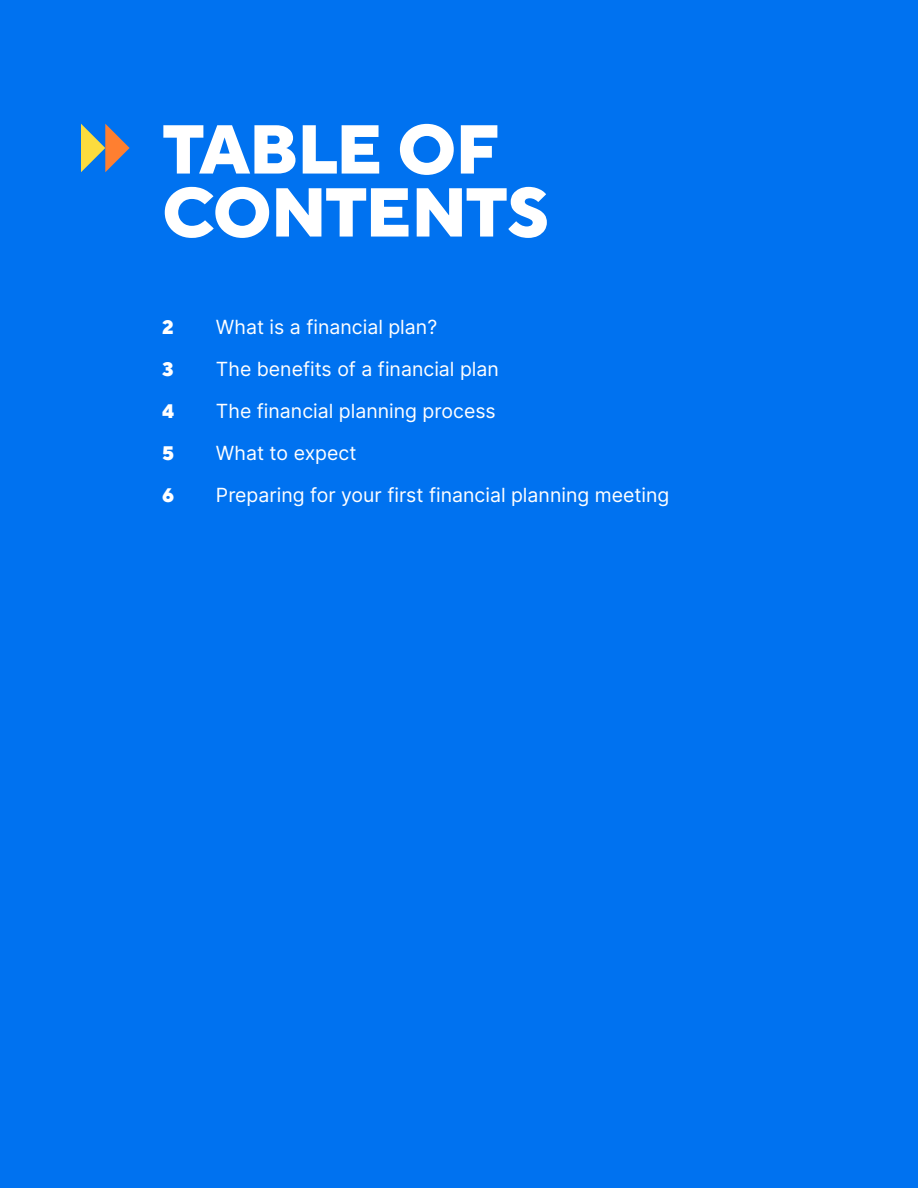
<style>
.page{position:relative;width:918px;height:1188px;background:#0072f0}
.page>*{position:absolute;margin:0;border:0;box-sizing:border-box;transform-origin:0 0}
.t1{font:800 69px/63px "ATBTT Norms";letter-spacing:-.025em;color:#fff}
.t2{font:19.5px "Inter";color:#fff}
.t3{font:800 19.5px "ATBTT Norms";color:#fff}
</style>
<div class="page">
<svg style="left:81px;top:124px;width:49px;height:48px"></svg>
<h1 class="t1" style="left:162px;top:119px;width:389px">TABLE OF<br>CONTENTS</h1>
<p class="t3" style="left:162px;top:312px;width:13px">2</p>
<p class="t2" style="left:216px;top:313px;width:223px">What is a financial plan?</p>
<p class="t3" style="left:162px;top:354px;width:13px">3</p>
<p class="t2" style="left:216px;top:355px;width:284px">The benefits of a financial plan</p>
<p class="t3" style="left:162px;top:396px;width:14px">4</p>
<p class="t2" style="left:216px;top:397px;width:281px">The financial planning process</p>
<p class="t3" style="left:162px;top:438px;width:13px">5</p>
<p class="t2" style="left:216px;top:439px;width:142px">What to expect</p>
<p class="t3" style="left:162px;top:480px;width:14px">6</p>
<p class="t2" style="left:216px;top:481px;width:455px">Preparing for your first financial planning meeting</p>
</div>
